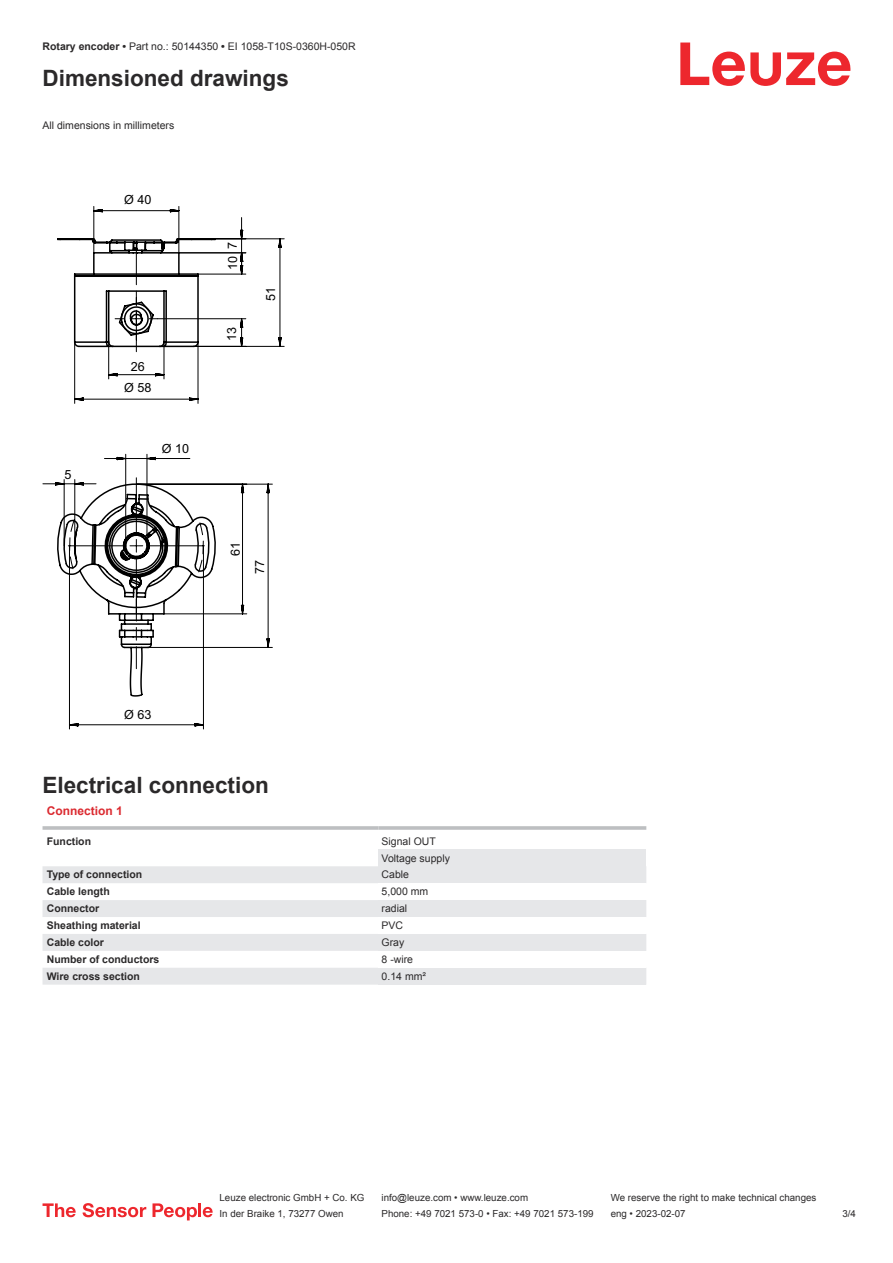
<style>
.page{position:relative;width:893px;height:1263px;background:#fff}
.page>*{position:absolute;margin:0;border:0;box-sizing:border-box;transform-origin:0 0}
.t1{font:700 22.5px "Arial";color:#2b292a}
.t2{font:12.6px "Arial";color:#000}
.t3{font:700 12px "Arial";color:#db2a30}
.t4{font:10.5px/17px "Arial";color:#2b292a}
.t5{font:700 10.5px "Arial";color:#2b292a}
.t6{font:9.75px "Arial";color:#2b292a}
.s1{font-weight:700}
</style>
<div class="page">
<svg style="left:680px;top:43px;width:170px;height:43px"></svg>
<svg style="left:43px;top:866px;width:335px;height:119px;fill:#e6e7e9"></svg>
<hr style="left:43px;top:826px;width:335px;height:4px;background:#bdbfc1">
<hr style="left:378px;top:826px;width:268px;height:4px;background:#c9cbcc">
<div style="left:378px;top:849px;width:268px;height:17px;background:#e6e7e9"></div>
<div style="left:378px;top:866px;width:268px;height:17px;background:#e6e7e9"></div>
<div style="left:378px;top:900px;width:268px;height:17px;background:#e6e7e9"></div>
<div style="left:378px;top:934px;width:268px;height:17px;background:#e6e7e9"></div>
<div style="left:378px;top:968px;width:268px;height:17px;background:#e6e7e9"></div>
<svg style="left:43px;top:1203px;width:33px;height:14px"></svg>
<svg style="left:83px;top:1203px;width:63px;height:14px"></svg>
<svg style="left:153px;top:1203px;width:44px;height:17px"></svg>
<hr style="left:198px;top:1203px;width:3px;height:14px;background:#ed272d">
<svg style="left:203px;top:1207px;width:10px;height:10px"></svg>
<svg style="left:69px;top:206px;width:135px;height:523px"></svg>
<svg style="left:108px;top:217px;width:177px;height:431px"></svg>
<svg style="left:43px;top:242px;width:162px;height:483px"></svg>
<p class="t4" style="left:43px;top:39px;width:315px"><span class="s1">Rotary encoder •</span> Part no.: 50144350 <span class="s1">•</span> EI 1058-T10S-0360H-050R</p>
<h1 class="t1" style="left:43px;top:69px;width:248px">Dimensioned drawings</h1>
<p class="t4" style="left:43px;top:117px;width:133px">All dimensions in millimeters</p>
<p class="t2" style="left:64px;top:467px;width:9px">5</p>
<p class="t2" style="left:124px;top:193px;width:29px">Ø 40</p>
<p class="t2" style="left:131px;top:359px;width:16px">26</p>
<p class="t2" style="left:124px;top:381px;width:29px">Ø 58</p>
<p class="t2" style="left:162px;top:441px;width:29px">Ø 10</p>
<p class="t2" style="left:225px;top:249px;width:9px;rotate:-90deg">7</p>
<p class="t2" style="left:226px;top:270px;width:16px;rotate:-90deg">10</p>
<p class="t2" style="left:224px;top:340px;width:16px;rotate:-90deg">13</p>
<p class="t2" style="left:263px;top:301px;width:16px;rotate:-90deg">51</p>
<p class="t2" style="left:228px;top:556px;width:16px;rotate:-90deg">61</p>
<p class="t2" style="left:253px;top:573px;width:16px;rotate:-90deg">77</p>
<p class="t2" style="left:124px;top:707px;width:29px">Ø 63</p>
<h1 class="t1" style="left:43px;top:776px;width:228px">Electrical connection</h1>
<p class="t3" style="left:47px;top:806px;width:78px">Connection 1</p>
<p class="t5" style="left:47px;top:837px;width:46px">Function</p>
<p class="t4" style="left:382px;top:833px;width:70px">Signal OUT<br>Voltage supply</p>
<p class="t5" style="left:47px;top:871px;width:97px">Type of connection</p>
<p class="t4" style="left:382px;top:867px;width:29px">Cable</p>
<p class="t5" style="left:47px;top:887px;width:65px">Cable length</p>
<p class="t4" style="left:382px;top:884px;width:48px">5,000 mm</p>
<p class="t5" style="left:47px;top:904px;width:54px">Connector</p>
<p class="t4" style="left:382px;top:901px;width:27px">radial</p>
<p class="t5" style="left:47px;top:921px;width:95px">Sheathing material</p>
<p class="t4" style="left:382px;top:918px;width:23px">PVC</p>
<p class="t5" style="left:47px;top:938px;width:59px">Cable color</p>
<p class="t4" style="left:382px;top:935px;width:24px">Gray</p>
<p class="t5" style="left:47px;top:955px;width:114px">Number of conductors</p>
<p class="t4" style="left:382px;top:952px;width:33px">8 -wire</p>
<p class="t5" style="left:47px;top:972px;width:95px">Wire cross section</p>
<p class="t4" style="left:382px;top:969px;width:46px">0.14 mm²</p>
<p class="t6" style="left:220px;top:1194px;width:146px">Leuze electronic GmbH + Co. KG</p>
<p class="t6" style="left:381px;top:1194px;width:148px">info@leuze.com • www.leuze.com</p>
<p class="t6" style="left:611px;top:1194px;width:207px">We reserve the right to make technical changes</p>
<p class="t6" style="left:220px;top:1210px;width:126px">In der Braike 1, 73277 Owen</p>
<p class="t6" style="left:381px;top:1210px;width:214px">Phone: +49 7021 573-0 • Fax: +49 7021 573-199</p>
<p class="t6" style="left:611px;top:1210px;width:76px">eng • 2023-02-07</p>
<p class="t6" style="left:842px;top:1210px;width:15px">3 /4</p>
</div>
